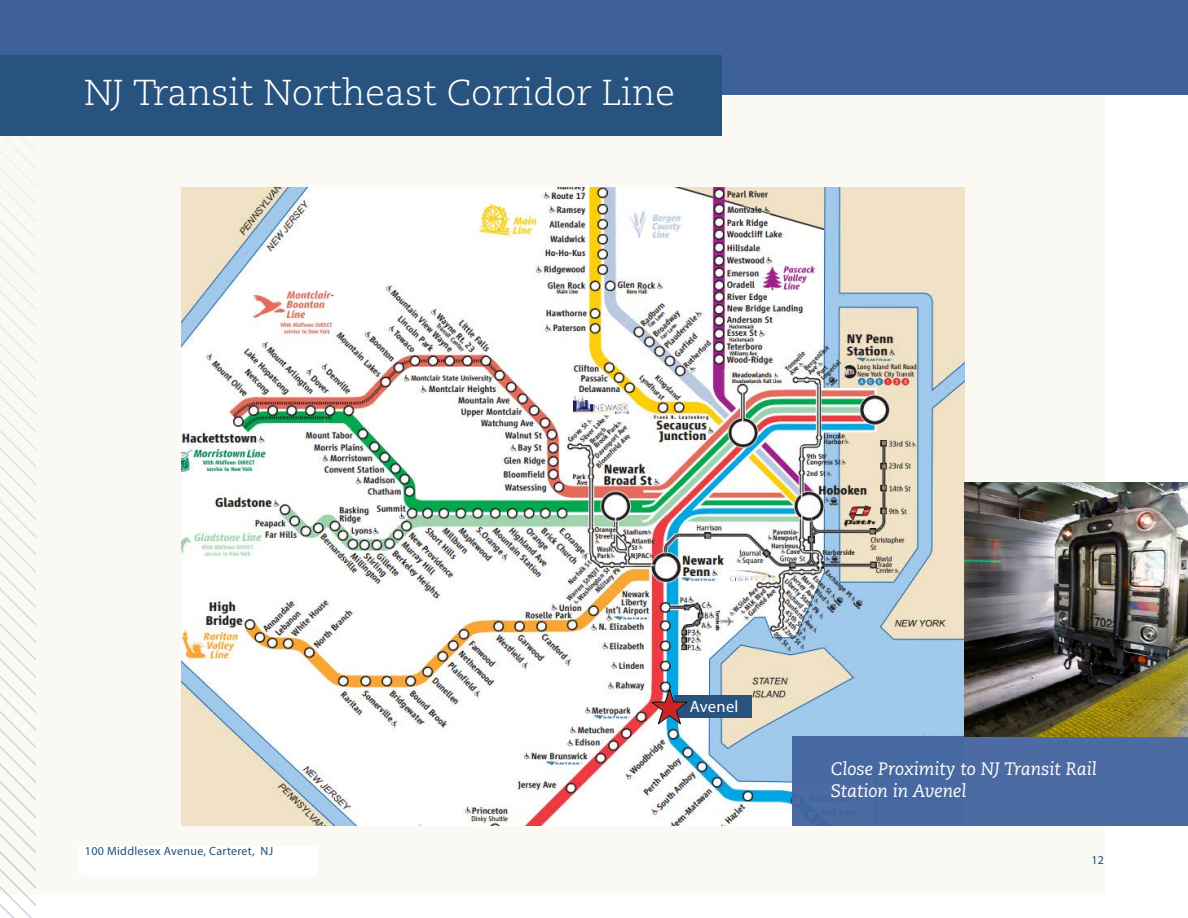
<style>
.page{position:relative;width:1188px;height:918px;background:#fff}
.page>*{position:absolute;margin:0;border:0;box-sizing:border-box;transform-origin:0 0}
.t1{font:300 36px "Caecilia LT Pro 45";color:#fff}
.t2{font:italic 18px "Caecilia LT Pro 56";color:#fff}
.t3{font:16.5px "Myriad Pro";letter-spacing:.02em;color:#fff}
.t4{font:12px "Myriad Pro";letter-spacing:.025em;color:#1d507c}
</style>
<div class="page">
<div style="left:0;top:0;width:1188px;height:94px;background:#3e619c"></div>
<div style="left:0;top:96px;width:1105px;height:799px;background:#fbf9f3"></div>
<img style="left:182px;top:188px;width:783px;height:638px">
<svg style="left:0;top:55px;width:36px;height:863px"></svg>
<div style="left:0;top:56px;width:722px;height:80px;background:#27537e"></div>
<div style="left:793px;top:736px;width:395px;height:90px;background:#4c6ba2"></div>
<img style="left:965px;top:482px;width:223px;height:254px">
<div style="left:79px;top:846px;width:238px;height:28px;background:#fff"></div>
<div style="left:675px;top:695px;width:77px;height:23px;background:#27537e"></div>
<div style="left:85px;top:846px;width:227px;height:29px;background:#fff"></div>
<img style="left:650px;top:688px;width:39px;height:38px">
<p class="t1" style="left:84px;top:70px;width:592px">NJ Transit Northeast Corridor Line</p>
<p class="t4" style="left:85px;top:844px;width:190px">100 Middlesex Avenue, Carteret, NJ</p>
<p class="t3" style="left:690px;top:696px;width:50px">Avenel</p>
<p class="t2" style="left:831px;top:757px;width:268px">Close Proximity to NJ Transit Rail</p>
<p class="t2" style="left:831px;top:779px;width:137px">Station in Avenel</p>
<p class="t4" style="left:1091px;top:853px;width:14px">12</p>
</div>
